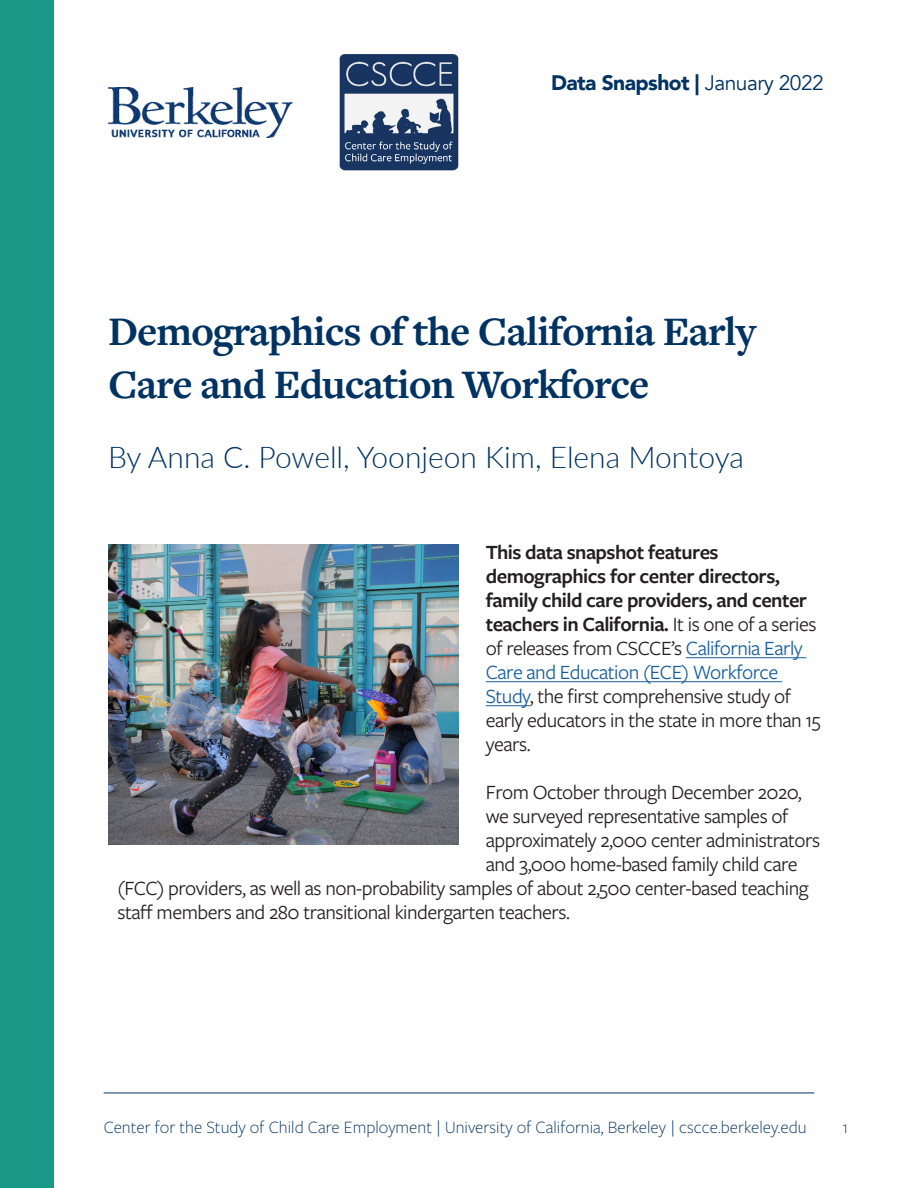
<style>
.page{position:relative;width:918px;height:1188px;background:#fff}
.page>*{position:absolute;margin:0;border:0;box-sizing:border-box;transform-origin:0 0}
.t1{font:700 42px/52.5px "Freight Text Pro";letter-spacing:-.025em;color:#003262}
.Feature{font:300 30px "Lato";color:#003262}
.t2{font:600 21px/24px "Freight Sans Pro";letter-spacing:-.025em;color:#231f20}
.t3{font:21px "Freight Sans Pro";letter-spacing:-.025em;color:#231f20}
.t4{font:900 21px "Avenir";letter-spacing:-.025em;color:#003262}
.t5{font:300 18px "Freight Sans Pro";color:#003262}
.s1{font-weight:400}
.s2{font-weight:400;color:#175d9e}
</style>
<div class="page">
<div style="left:0;top:0;width:54px;height:1188px;background:#1a9988"></div>
<hr style="left:104px;top:1093px;width:710px;height:1px;background:#003262">
<img style="left:339px;top:54px;width:120px;height:117px">
<img style="left:108px;top:87px;width:184px;height:50px">
<hr style="left:686px;top:657px;width:120px;height:1px;background:#175d9e">
<hr style="left:486px;top:681px;width:296px;height:1px;background:#175d9e">
<hr style="left:486px;top:705px;width:44px;height:1px;background:#175d9e">
<img style="left:108px;top:544px;width:351px;height:301px">
<p class="t4" style="left:551px;top:64px;width:274px">Data Snapshot | <span class="s1">January 2022</span></p>
<p class="t1" style="left:108px;top:304px;width:649px">Demographics of the California Early<br>Care and Education Workforce</p>
<p class="Feature" style="left:108px;top:436px;width:638px">By Anna C. Powell, Yoonjeon Kim, Elena Montoya</p>
<p class="t2" style="left:486px;top:539px;width:336px">This data snapshot features demographics for center directors, family child care providers, and center teachers in California. <span class="s1">It is one of a series of releases from CSCCE’s</span> <span class="s2">California Early Care and Education (ECE) Workforce Study</span><span class="s1">, the first comprehensive study of early educators in the state in more than 15 years.</span></p>
<p class="t3" style="left:486px;top:778px;width:318px">From October through December 2020,</p>
<p class="t3" style="left:486px;top:802px;width:304px">we surveyed representative samples of</p>
<p class="t3" style="left:486px;top:826px;width:336px">approximately 2,000 center administrators</p>
<p class="t3" style="left:486px;top:850px;width:313px">and 3,000 home-based family child care</p>
<p class="t3" style="left:118px;top:874px;width:693px">(FCC) providers, as well as non-probability samples of about 2,500 center-based teaching</p>
<p class="t3" style="left:118px;top:898px;width:454px">staff members and 280 transitional kindergarten teachers.</p>
<p class="t5" style="left:104px;top:1116px;width:705px">Center for the Study of Child Care Employment | University of California, Berkeley | cscce.berkeley.edu</p>
<p class="t5" style="left:843px;top:1115px;width:7px">1</p>
</div>
